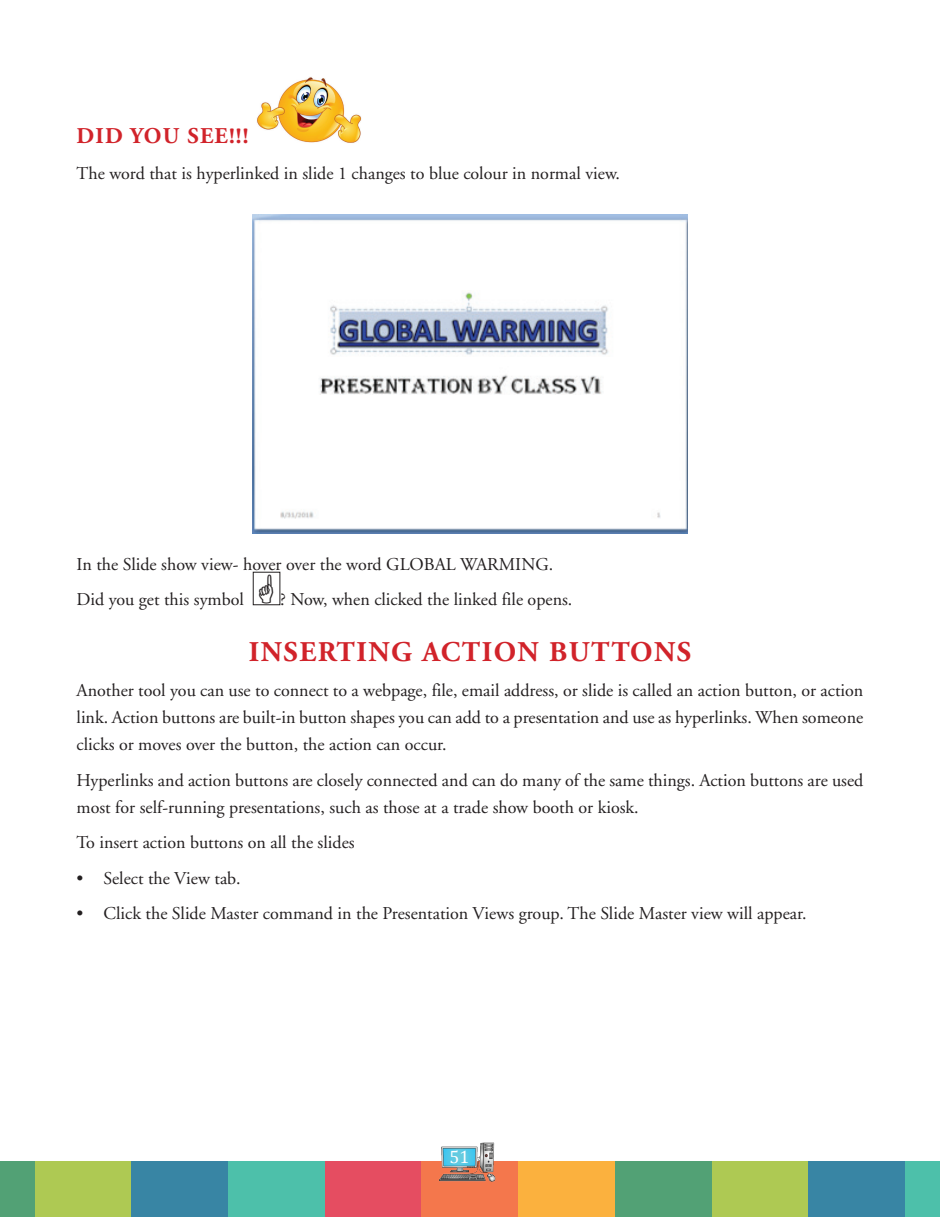
<style>
.page{position:relative;width:940px;height:1217px;background:#fff}
.page>*{position:absolute;margin:0;border:0;box-sizing:border-box;transform-origin:0 0}
.t1{font:700 28.5px "Adobe Garamond";letter-spacing:.05em;color:#d1232a}
.t2{font:700 22.5px "Adobe Garamond";letter-spacing:.05em;color:#d1232a}
.t3{font:18px/27px "Adobe Garamond";color:#231f20}
.t4{font:18px "Cambria";color:#fff}
</style>
<div class="page">
<div style="left:0;top:1161px;width:13px;height:55px;background:#52a175"></div>
<div style="left:905px;top:1161px;width:35px;height:55px;background:#4dc0aa"></div>
<div style="left:711px;top:1161px;width:97px;height:55px;background:#aec953"></div>
<div style="left:808px;top:1161px;width:97px;height:55px;background:#3885a4"></div>
<div style="left:325px;top:1161px;width:96px;height:55px;background:#e54d61"></div>
<div style="left:421px;top:1161px;width:97px;height:55px;background:#f4774c"></div>
<div style="left:615px;top:1161px;width:96px;height:55px;background:#52a175"></div>
<div style="left:228px;top:1161px;width:97px;height:55px;background:#4dc0aa"></div>
<div style="left:518px;top:1161px;width:97px;height:55px;background:#fbb13e"></div>
<div style="left:35px;top:1161px;width:96px;height:55px;background:#aec953"></div>
<div style="left:131px;top:1161px;width:97px;height:55px;background:#3885a4"></div>
<div style="left:13px;top:1161px;width:22px;height:55px;background:#52a175"></div>
<img style="left:439px;top:1142px;width:57px;height:40px">
<img style="left:257px;top:77px;width:104px;height:66px">
<img style="left:252px;top:215px;width:435px;height:319px">
<div style="left:253px;top:571px;width:27px;height:34px;border:1px solid #231f20"></div>
<p class="t2" style="left:77px;top:124px;width:173px">DID YOU SEE!!!</p>
<p class="t3" style="left:77px;top:160px;width:545px">The word that is hyperlinked in slide 1 changes to blue colour in normal view.</p>
<p class="t3" style="left:77px;top:546px;width:478px;line-height:35.5px">In the Slide show view- hover over the word GLOBAL WARMING.<br>Did you get this symbol</p>
<p class="t3" style="left:280px;top:586px;width:294px">? Now, when clicked the linked file opens.</p>
<h1 class="t1" style="left:249px;top:635px;width:444px">INSERTING ACTION BUTTONS</h1>
<p class="t3" style="left:77px;top:677px;width:788px;text-align:justify">Another tool you can use to connect to a webpage, file, email address, or slide is called an action button, or action link. Action buttons are built-in button shapes you can add to a presentation and use as hyperlinks. When someone clicks or moves over the button, the action can occur.</p>
<p class="t3" style="left:77px;top:766px;width:788px">Hyperlinks and action buttons are closely connected and can do many of the same things. Action buttons are used most for self-running presentations, such as those at a trade show booth or kiosk.</p>
<p class="t3" style="left:77px;top:829px;width:280px">To insert action buttons on all the slides</p>
<p class="t3" style="left:77px;top:864px;width:165px">• Select the View tab.</p>
<p class="t3" style="left:77px;top:900px;width:731px">• Click the Slide Master command in the Presentation Views group. The Slide Master view will appear.</p>
<p class="t4" style="left:449px;top:1146px;width:21px">51</p>
</div>
